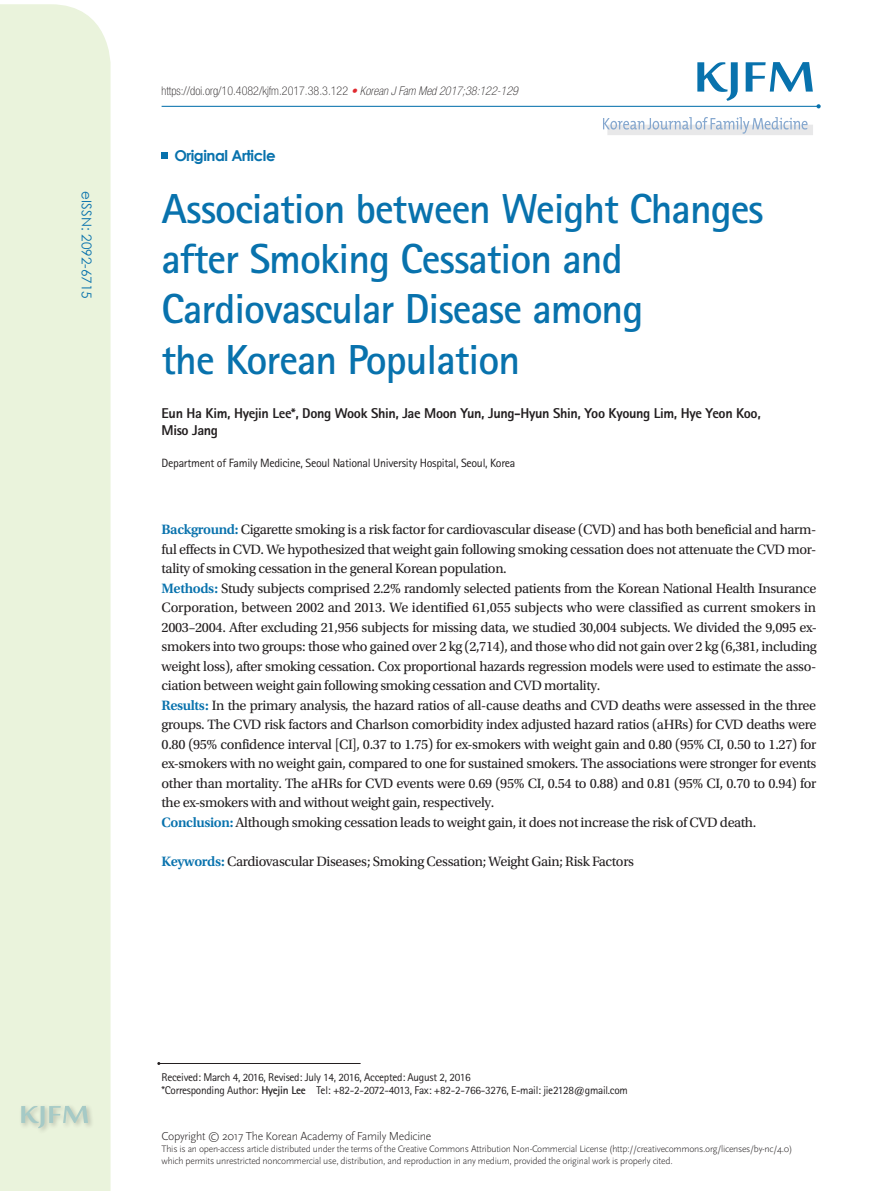
<style>
.page{position:relative;width:893px;height:1191px;background:#fff}
.page>*{position:absolute;margin:0;border:0;box-sizing:border-box;transform-origin:0 0}
.t1{font:700 42px/50.4px "Rotis Sans Serif Std";letter-spacing:-.025em;color:#0872ad}
.t2{font:700 15px "Century Gothic";letter-spacing:-.03em;color:#0872ad}
.t3{font:14.25px/19.5px "Utopia Std";letter-spacing:-.025em;color:#231f20}
.t4{font:800 14.25px/17.1px "Rotis Sans Serif Std";letter-spacing:-.025em;color:#231f20}
.t5{font:13.5px "Century Gothic";color:#0872ad}
.t6{font:100 condensed 12px "Helvetica Neue LT Std";color:#231f20}
.t7{font:12px "Rotis Sans Serif Std";letter-spacing:-.025em;color:#231f20}
.t8{font:300 12px "Scala Sans";letter-spacing:-.025em;color:#231f20}
.t9{font:11.25px/13.5px "Rotis Sans Serif Std";letter-spacing:-.025em;color:#231f20}
.t10{font:300 9.75px/11.7px "Scala Sans";letter-spacing:-.025em;color:#231f20}
.s1{font-style:italic;color:#e02a30}
.s2{font-style:italic}
.s3{font-weight:600;color:#0872ad}
.s4{font-weight:700}
</style>
<div class="page">
<div style="left:0;top:4px;width:111px;height:1187px;background:#eaf3dc"></div>
<hr style="left:162px;top:106px;width:657px;height:1px;background:#0872ad">
<svg style="left:697px;top:62px;width:124px;height:46px"></svg>
<div style="left:607px;top:125px;width:206px;height:10px;background:#e8e8e9"></div>
<svg style="left:603px;top:117px;width:204px;height:17px"></svg>
<div style="left:19px;top:1103px;width:76px;height:31px;background:#231f20;opacity:.75"></div>
<svg style="left:21px;top:1106px;width:67px;height:22px"></svg>
<hr style="left:159px;top:1063px;width:202px;height:1px;background:#231f20">
<div style="left:162px;top:152px;width:6px;height:7px;background:#0872ad"></div>
<p class="t5" style="left:96px;top:191px;width:109px;rotate:90deg">eISSN: 2092-6715</p>
<p class="t6" style="left:162px;top:84px;width:358px">https://doi.org/10.4082/kjfm.2017.38.3.122 <span class="s1">•</span> <span class="s2">Korean J Fam Med 2017;38:122-129</span></p>
<p class="t2" style="left:174px;top:144px;width:103px">Original Article</p>
<h1 class="t1" style="left:162px;top:182px;width:604px">Association between Weight Changes after Smoking Cessation and<br>Cardiovascular Disease among<br>the Korean Population</h1>
<p class="t4" style="left:162px;top:404px;width:601px">Eun Ha Kim, Hyejin Lee*, Dong Wook Shin, Jae Moon Yun, Jung-Hyun Shin, Yoo Kyoung Lim, Hye Yeon Koo,<br>Miso Jang</p>
<p class="t7" style="left:162px;top:456px;width:355px">Department of Family Medicine, Seoul National University Hospital, Seoul, Korea</p>
<p class="t3" style="left:162px;top:520px;width:657px"><span class="s3">Background:</span> Cigarette smoking is a risk factor for cardiovascular disease (CVD) and has both beneficial and harm&shy;ful effects in CVD. We hypothesized that weight gain following smoking cessation does not attenuate the CVD mor&shy;tality of smoking cessation in the general Korean population.<br><span class="s3">Methods:</span> Study subjects comprised 2.2% randomly selected patients from the Korean National Health Insurance Corporation, between 2002 and 2013. We identified 61,055 subjects who were classified as current smokers in 2003–2004. After excluding 21,956 subjects for missing data, we studied 30,004 subjects. We divided the 9,095 ex&shy;smokers into two groups: those who gained over 2 kg (2,714), and those who did not gain over 2 kg (6,381, including weight loss), after smoking cessation. Cox proportional hazards regression models were used to estimate the asso&shy;ciation between weight gain following smoking cessation and CVD mortality.<br><span class="s3">Results:</span> In the primary analysis, the hazard ratios of all-cause deaths and CVD deaths were assessed in the three groups. The CVD risk factors and Charlson comorbidity index adjusted hazard ratios (aHRs) for CVD deaths were 0.80 (95% confidence interval [CI], 0.37 to 1.75) for ex-smokers with weight gain and 0.80 (95% CI, 0.50 to 1.27) for ex-smokers with no weight gain, compared to one for sustained smokers. The associations were stronger for events other than mortality. The aHRs for CVD events were 0.69 (95% CI, 0.54 to 0.88) and 0.81 (95% CI, 0.70 to 0.94) for the ex-smokers with and without weight gain, respectively.<br><span class="s3">Conclusion:</span> Although smoking cessation leads to weight gain, it does not increase the risk of CVD death.</p>
<p class="t3" style="left:162px;top:851px;width:474px"><span class="s3">Keywords:</span> Cardiovascular Diseases; Smoking Cessation; Weight Gain; Risk Factors</p>
<p class="t9" style="left:162px;top:1070px;width:468px">Received: March 4, 2016, Revised: July 14, 2016, Accepted: August 2, 2016<br>*Corresponding Author: <span class="s4">Hyejin Lee</span> Tel: +82-2-2072-4013, Fax: +82-2-766-3276, E-mail: jie2128@gmail.com</p>
<p class="t8" style="left:162px;top:1129px;width:271px">Copyright © 2017 The Korean Academy of Family Medicine</p>
<p class="t10" style="left:162px;top:1143px;width:632px">This is an open-access article distributed under the terms of the Creative Commons Attribution Non-Commercial License (http://creativecommons.org/licenses/by-nc/4.0) which permits unrestricted noncommercial use, distribution, and reproduction in any medium, provided the original work is properly cited.</p>
</div>
